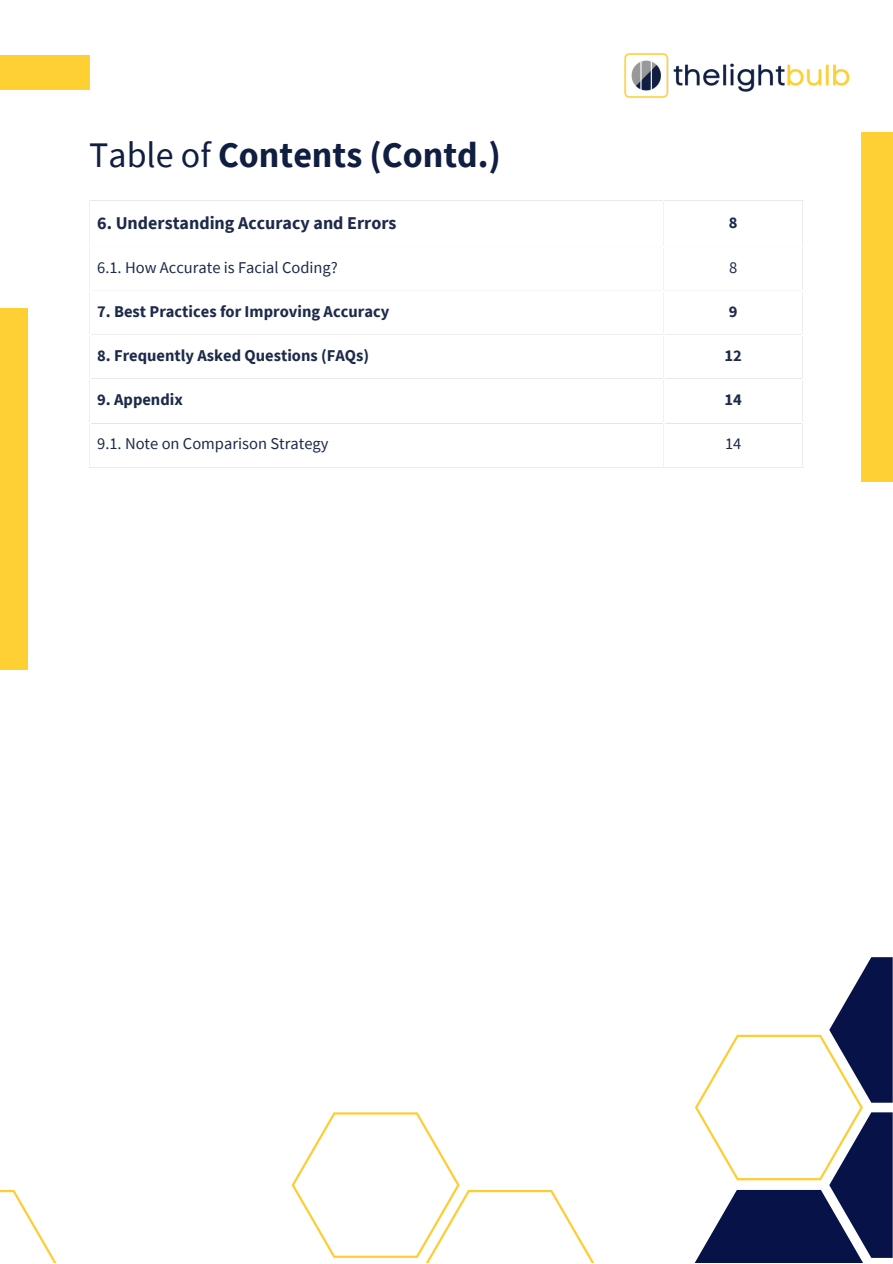
<style>
.page{position:relative;width:893px;height:1264px;background:#fff}
.page>*{position:absolute;margin:0;border:0;box-sizing:border-box;transform-origin:0 0}
.t1{font:700 36px "Source Sans Pro";color:#101e41}
.t2{font:700 18px "Source Sans Pro";color:#1d2a4a}
.t3{font:700 16.5px "Source Sans Pro";color:#1d2a4a}
.t4{font:16.5px "Source Sans Pro";color:#1d2a4a}
.s1{font-weight:400}
</style>
<div class="page">
<div style="left:0;top:55px;width:89px;height:34px;background:#ffd034"></div>
<div style="left:860px;top:133px;width:32px;height:349px;background:#ffd034"></div>
<div style="left:0;top:308px;width:28px;height:361px;background:#ffd034"></div>
<img style="left:624px;top:53px;width:226px;height:45px">
<svg style="left:829px;top:957px;width:63px;height:77px;fill:#061248"></svg>
<svg style="left:0;top:1034px;width:892px;height:228px"></svg>
<p class="t1" style="left:89px;top:131px;width:413px"><span class="s1">Table of</span> Contents (Contd.)</p>
<p class="t2" style="left:97px;top:211px;width:301px">6. Understanding Accuracy and Errors</p>
<p class="t3" style="left:729px;top:211px;width:10px">8</p>
<p class="t4" style="left:97px;top:257px;width:242px">6.1. How Accurate is Facial Coding?</p>
<p class="t4" style="left:729px;top:257px;width:10px">8</p>
<p class="t3" style="left:97px;top:301px;width:293px">7. Best Practices for Improving Accuracy</p>
<p class="t3" style="left:729px;top:301px;width:10px">9</p>
<p class="t3" style="left:97px;top:345px;width:273px">8. Frequently Asked Questions (FAQs)</p>
<p class="t3" style="left:724px;top:345px;width:19px">12</p>
<p class="t3" style="left:97px;top:389px;width:87px">9. Appendix</p>
<p class="t3" style="left:724px;top:389px;width:19px">14</p>
<p class="t4" style="left:97px;top:433px;width:233px">9.1. Note on Comparison Strategy</p>
<p class="t4" style="left:725px;top:433px;width:18px">14</p>
</div>
